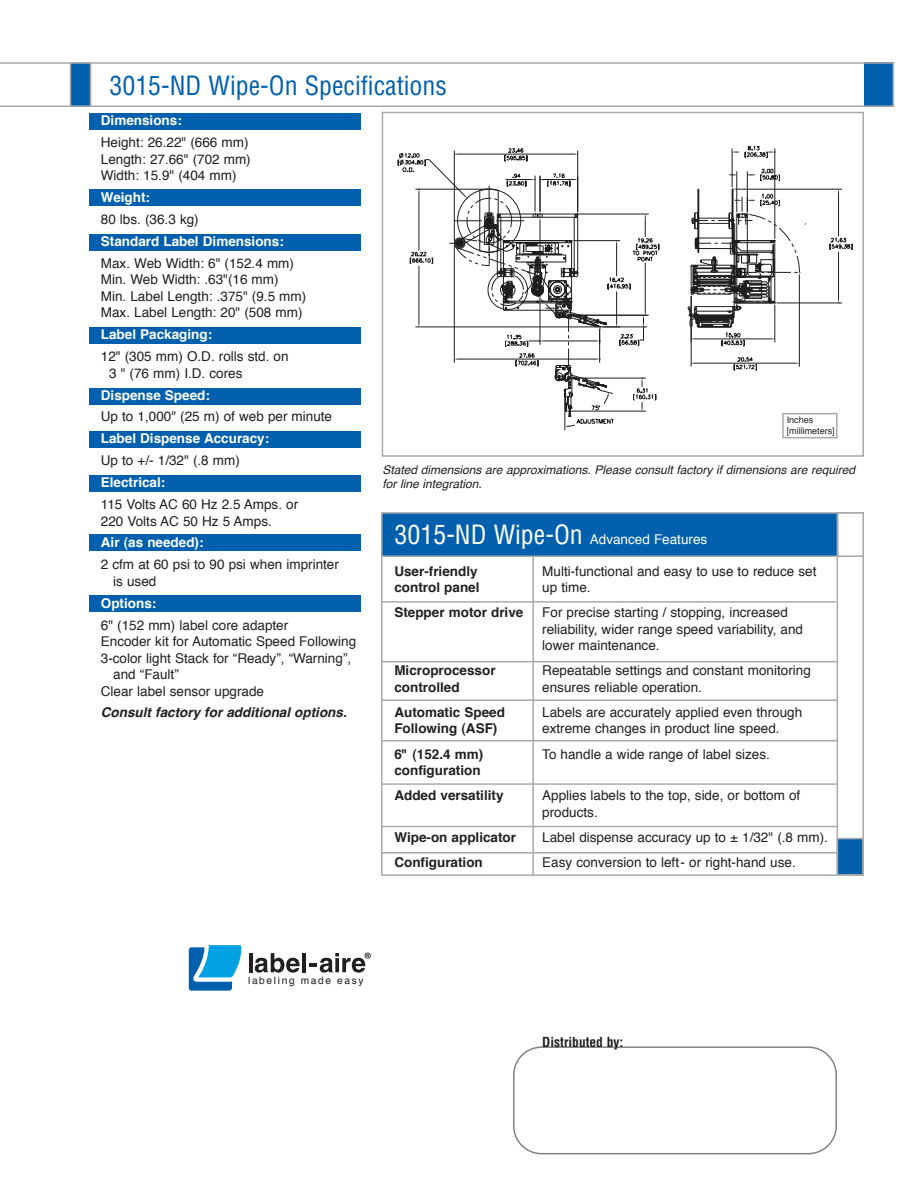
<style>
.page{position:relative;width:918px;height:1188px;background:#fff}
.page>*{position:absolute;margin:0;border:0;box-sizing:border-box;transform-origin:0 0}
.t1{font:condensed 25.8px "Helvetica";color:#0160ae}
.t2{font:13.5px/16.5px "Helvetica";color:#231f20}
.t3{font:700 13.5px/16.5px "Helvetica";color:#231f20}
.t4{font:700 13.5px "Helvetica";color:#fff}
.t5{font:italic 700 13.5px "Helvetica";color:#231f20}
.t6{font:13.5px "Helvetica";color:#fff}
.t7{font:700 condensed 13.5px "Helvetica";color:#231f20}
.t8{font:italic 12px/13.5px "Helvetica";color:#231f20}
.t9{font:10.2px "Helvetica";letter-spacing:.165em;color:#231f20}
.t10{font:9px/10.8px "Helvetica";color:#231f20}
.s1{font-stretch:condensed;font-size:25.8px}
</style>
<div class="page">
<svg style="left:398px;top:148px;width:261px;height:283px"></svg>
<svg style="left:688px;top:146px;width:165px;height:225px"></svg>
<div style="left:382px;top:112px;width:482px;height:345px;border:2px solid #a8a9ad"></div>
<hr style="left:249px;top:953px;width:3px;height:19px;background:#231f20">
<svg style="left:255px;top:953px;width:45px;height:20px"></svg>
<hr style="left:302px;top:953px;width:4px;height:19px;background:#231f20">
<svg style="left:189px;top:945px;width:53px;height:46px"></svg>
<svg style="left:310px;top:953px;width:61px;height:20px"></svg>
<svg style="left:0;top:62px;width:894px;height:45px"></svg>
<div style="left:70px;top:63px;width:21px;height:43px;background:#0160ae"></div>
<div style="left:70px;top:62px;width:21px;height:45px;border:2px solid #a8a9ad"></div>
<svg style="left:513px;top:1046px;width:324px;height:108px"></svg>
<div style="left:382px;top:513px;width:481px;height:43px;background:#0160ae"></div>
<div style="left:381px;top:512px;width:483px;height:45px;border:2px solid #a8a9ad"></div>
<div style="left:837px;top:839px;width:26px;height:36px;background:#0160ae"></div>
<div style="left:837px;top:838px;width:27px;height:38px;border:2px solid #a8a9ad"></div>
<hr style="left:381px;top:826px;width:457px;height:1px;background:#a8a9ad">
<hr style="left:381px;top:852px;width:457px;height:2px;background:#a8a9ad">
<hr style="left:381px;top:783px;width:457px;height:2px;background:#a8a9ad">
<hr style="left:381px;top:740px;width:457px;height:1px;background:#a8a9ad">
<hr style="left:381px;top:699px;width:456px;height:2px;background:#a8a9ad">
<hr style="left:381px;top:661px;width:456px;height:1px;background:#a8a9ad">
<hr style="left:381px;top:601px;width:455px;height:2px;background:#a8a9ad">
<div style="left:838px;top:513px;width:25px;height:43px;background:#fff"></div>
<div style="left:837px;top:512px;width:27px;height:45px;border:2px solid #a8a9ad"></div>
<hr style="left:837px;top:513px;width:1px;height:362px;background:#a8a9ad">
<hr style="left:532px;top:556px;width:2px;height:319px;background:#a8a9ad">
<div style="left:782px;top:413px;width:56px;height:25px;border:2px solid #a8a9ad"></div>
<div style="left:89px;top:113px;width:271px;height:16px;background:#0160ae"></div>
<div style="left:89px;top:327px;width:271px;height:17px;background:#0160ae"></div>
<div style="left:89px;top:388px;width:271px;height:17px;background:#0160ae"></div>
<div style="left:89px;top:431px;width:271px;height:17px;background:#0160ae"></div>
<div style="left:89px;top:475px;width:271px;height:16px;background:#0160ae"></div>
<div style="left:89px;top:535px;width:271px;height:16px;background:#0160ae"></div>
<div style="left:89px;top:595px;width:271px;height:17px;background:#0160ae"></div>
<div style="left:89px;top:234px;width:271px;height:16px;background:#0160ae"></div>
<div style="left:89px;top:190px;width:271px;height:16px;background:#0160ae"></div>
<h1 class="t1" style="left:109px;top:70px;width:339px">3015-ND Wipe-On Specifications</h1>
<p class="t4" style="left:101px;top:110px;width:82px">Dimensions:</p>
<p class="t2" style="left:101px;top:135px;width:151px">Height: 26.22" (666 mm)<br>Length: 27.66" (702 mm)<br>Width: 15.9" (404 mm)</p>
<p class="t4" style="left:101px;top:187px;width:51px">Weight:</p>
<p class="t2" style="left:101px;top:211px;width:99px">80 lbs. (36.3 kg)</p>
<p class="t4" style="left:101px;top:230px;width:184px">Standard Label Dimensions:</p>
<p class="t2" style="left:101px;top:255px;width:207px">Max. Web Width: 6" (152.4 mm)<br>Min. Web Width: .63"(16 mm)<br>Min. Label Length: .375" (9.5 mm)<br>Max. Label Length: 20" (508 mm)</p>
<p class="t4" style="left:101px;top:324px;width:113px">Label Packaging:</p>
<p class="t2" style="left:109px;top:349px;width:181px;text-indent:-8px">12" (305 mm) O.D. rolls std. on<br>3 " (76 mm) I.D. cores</p>
<p class="t4" style="left:101px;top:384px;width:111px">Dispense Speed:</p>
<p class="t2" style="left:101px;top:409px;width:233px">Up to 1,000" (25 m) of web per minute</p>
<p class="t4" style="left:101px;top:428px;width:170px">Label Dispense Accuracy:</p>
<p class="t2" style="left:101px;top:453px;width:141px">Up to +/- 1/32" (.8 mm)</p>
<p class="t4" style="left:101px;top:471px;width:66px">Electrical:</p>
<p class="t2" style="left:101px;top:496px;width:199px">115 Volts AC 60 Hz 2.5 Amps. or<br>220 Volts AC 50 Hz 5 Amps.</p>
<p class="t4" style="left:101px;top:532px;width:104px">Air (as needed):</p>
<p class="t2" style="left:113px;top:557px;width:227px;text-indent:-12px">2 cfm at 60 psi to 90 psi when imprinter is used</p>
<p class="t4" style="left:101px;top:592px;width:57px">Options:</p>
<p class="t2" style="left:101px;top:617px;width:189px">6" (152 mm) label core adapter</p>
<p class="t2" style="left:101px;top:634px;width:257px">Encoder kit for Automatic Speed Following</p>
<p class="t2" style="left:101px;top:650px;width:252px">3-color light Stack for “Ready”, “Warning”,</p>
<p class="t2" style="left:113px;top:667px;width:67px">and “Fault”</p>
<p class="t2" style="left:101px;top:683px;width:165px">Clear label sensor upgrade</p>
<p class="t5" style="left:101px;top:702px;width:247px">Consult factory for additional options.</p>
<p class="t10" style="left:787px;top:415px;width:49px">Inches [millimeters]</p>
<p class="t8" style="left:382px;top:464px;width:474px">Stated dimensions are approximations. Please consult factory if dimensions are required for line integration.</p>
<p class="t6" style="left:395px;top:529px;width:314px"><span class="s1">3015-ND Wipe-On</span> Advanced Features</p>
<p class="t3" style="left:394px;top:563px;width:87px">User-friendly control panel</p>
<p class="t3" style="left:394px;top:604px;width:130px">Stepper motor drive</p>
<p class="t2" style="left:542px;top:563px;width:276px">Multi-functional and easy to use to reduce set up time.</p>
<p class="t2" style="left:542px;top:605px;width:262px">For precise starting / stopping, increased reliability, wider range speed variability, and lower maintenance.</p>
<p class="t2" style="left:542px;top:663px;width:270px">Repeatable settings and constant monitoring ensures reliable operation.</p>
<p class="t2" style="left:542px;top:704px;width:261px">Labels are accurately applied even through extreme changes in product line speed.</p>
<p class="t2" style="left:542px;top:746px;width:229px">To handle a wide range of label sizes.</p>
<p class="t2" style="left:542px;top:788px;width:260px">Applies labels to the top, side, or bottom of products.</p>
<p class="t2" style="left:542px;top:825px;width:287px;line-height:25.2px">Label dispense accuracy up to ± 1/32" (.8 mm).<br>Easy conversion to left- or right-hand use.</p>
<p class="t3" style="left:394px;top:662px;width:103px">Microprocessor controlled</p>
<p class="t3" style="left:394px;top:704px;width:112px">Automatic Speed<br>Following (ASF)</p>
<p class="t3" style="left:394px;top:746px;width:90px">6" (152.4 mm) configuration</p>
<p class="t3" style="left:394px;top:787px;width:111px">Added versatility</p>
<p class="t3" style="left:394px;top:825px;width:123px;line-height:25.2px">Wipe-on applicator<br>Configuration</p>
<p class="t9" style="left:248px;top:973px;width:117px">labeling made easy</p>
<p class="t7" style="left:542px;top:1034px;width:82px">Distributed by:</p>
</div>
